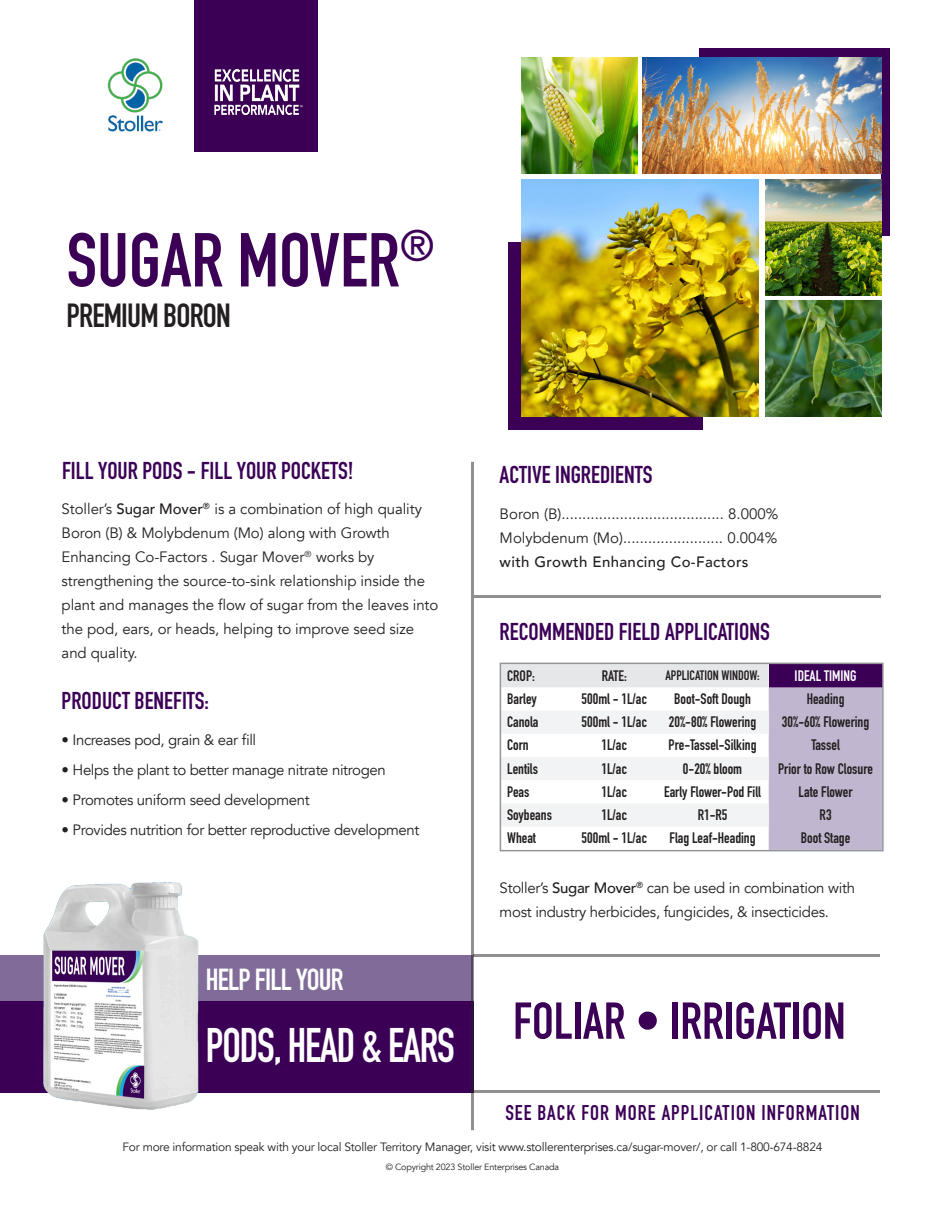
<style>
.page{position:relative;width:945px;height:1215px;background:#fff}
.page>*{position:absolute;margin:0;border:0;box-sizing:border-box;transform-origin:0 0}
.t1{font:700 75px "DIN Condensed";color:#3b0056}
.t2{font:700 51px "DIN Condensed";color:#3b0056}
.t3{font:700 47.85px "DIN Condensed";letter-spacing:-.025em;color:#fff;scale:.91 1}
.t4{font:700 33px "DIN Condensed";letter-spacing:-.025em;color:#231f20}
.t5{font:700 30px "DIN Condensed";letter-spacing:-.025em;color:#fff}
.t6{font:700 24px "DIN Condensed";color:#3b0056}
.t7{font:700 21px "DIN Condensed";letter-spacing:.05em;color:#3b0056}
.t8{font:15px/24px "Avenir";letter-spacing:-.005em;color:#231f20}
.t9{font:700 15px "DIN Condensed";color:#231f20}
.t10{font:15px "Avenir";letter-spacing:-.025em;color:#231f20}
.t11{font:500 15px "Avenir";letter-spacing:.025em;color:#231f20}
.t12{font:700 15px "DIN Condensed";color:#fff}
.t13{font:700 13.5px "DIN Condensed";color:#231f20}
.t14{font:12px "Avenir";letter-spacing:-.02em;color:#231f20}
.t15{font:9px "Avenir";letter-spacing:-.02em;color:#231f20}
.s1{font-weight:500}
</style>
<div class="page">
<div style="left:0;top:955px;width:472px;height:46px;background:#816c99"></div>
<div style="left:881px;top:48px;width:9px;height:188px;background:#3b0056"></div>
<div style="left:0;top:1001px;width:474px;height:92px;background:#3b0056"></div>
<img style="left:107px;top:58px;width:56px;height:74px">
<div style="left:195px;top:0;width:123px;height:152px;background:#3b0056"></div>
<img style="left:214px;top:69px;width:89px;height:47px">
<hr style="left:471px;top:462px;width:3px;height:668px;background:#231f20">
<hr style="left:474px;top:596px;width:406px;height:2px;background:#231f20">
<img style="left:521px;top:179px;width:238px;height:238px">
<img style="left:765px;top:179px;width:116px;height:116px">
<img style="left:765px;top:301px;width:116px;height:116px">
<img style="left:521px;top:57px;width:116px;height:116px">
<img style="left:643px;top:57px;width:238px;height:116px">
<div style="left:699px;top:48px;width:182px;height:9px;background:#3b0056"></div>
<div style="left:509px;top:242px;width:12px;height:187px;background:#3b0056"></div>
<div style="left:520px;top:417px;width:182px;height:12px;background:#3b0056"></div>
<svg style="left:503px;top:666px;width:378px;height:182px"></svg>
<div style="left:500px;top:663px;width:384px;height:188px;border:2px solid #939598"></div>
<hr style="left:474px;top:1091px;width:406px;height:2px;background:#231f20">
<hr style="left:473px;top:955px;width:406px;height:2px;background:#231f20">
<img style="left:43px;top:882px;width:156px;height:228px">
<p class="t1" style="left:67px;top:210px;width:370px">SUGAR MOVER<sup>®</sup></p>
<p class="t4" style="left:67px;top:294px;width:166px">PREMIUM BORON</p>
<p class="t6" style="left:62px;top:454px;width:293px">FILL YOUR PODS - FILL YOUR POCKETS!</p>
<p class="t8" style="left:62px;top:497px;width:378px">Stoller’s <span class="s1">Sugar Mover</span><sup>®</sup> is a combination of high quality Boron (B) &amp; Molybdenum (Mo) along with Growth Enhancing Co-Factors . Sugar Mover<sup>®</sup> works by strengthening the source-to-sink relationship inside the plant and manages the flow of sugar from the leaves into the pod, ears, or heads, helping to improve seed size and quality.</p>
<p class="t6" style="left:62px;top:684px;width:149px">PRODUCT BENEFITS:</p>
<p class="t10" style="left:62px;top:731px;width:196px">• Increases pod, grain &amp; ear fill</p>
<p class="t10" style="left:62px;top:761px;width:326px">• Helps the plant to better manage nitrate nitrogen</p>
<p class="t10" style="left:62px;top:791px;width:250px">• Promotes uniform seed development</p>
<p class="t10" style="left:62px;top:821px;width:359px">• Provides nutrition for better reproductive development</p>
<p class="t5" style="left:206px;top:959px;width:139px">HELP FILL YOUR</p>
<p class="t3" style="left:206px;top:1013px;width:275px">PODS, HEAD &amp; EARS</p>
<p class="t6" style="left:500px;top:458px;width:154px">ACTIVE INGREDIENTS</p>
<p class="t8" style="left:500px;top:502px;width:280px">Boron (B)....................................... 8.000%</p>
<p class="t8" style="left:500px;top:526px;width:279px">Molybdenum (Mo)........................ 0.004%</p>
<p class="t11" style="left:500px;top:549px;width:250px">with Growth Enhancing Co-Factors</p>
<p class="t6" style="left:500px;top:615px;width:272px">RECOMMENDED FIELD APPLICATIONS</p>
<p class="t9" style="left:507px;top:665px;width:29px">CROP:</p>
<p class="t9" style="left:602px;top:665px;width:26px">RATE:</p>
<p class="t13" style="left:665px;top:666px;width:96px">APPLICATION WINDOW:</p>
<p class="t12" style="left:795px;top:665px;width:63px">IDEAL TIMING</p>
<p class="t9" style="left:507px;top:689px;width:31px">Barley</p>
<p class="t9" style="left:582px;top:689px;width:67px">500ml - 1L/ac</p>
<p class="t9" style="left:674px;top:689px;width:78px">Boot-Soft Dough</p>
<p class="t9" style="left:807px;top:689px;width:39px">Heading</p>
<p class="t9" style="left:507px;top:712px;width:33px">Canola</p>
<p class="t9" style="left:582px;top:712px;width:67px">500ml - 1L/ac</p>
<p class="t9" style="left:669px;top:712px;width:89px">20%-80% Flowering</p>
<p class="t9" style="left:782px;top:712px;width:89px">30%-60% Flowering</p>
<p class="t9" style="left:507px;top:735px;width:23px">Corn</p>
<p class="t9" style="left:602px;top:735px;width:27px">1L/ac</p>
<p class="t9" style="left:669px;top:735px;width:89px">Pre-Tassel-Silking</p>
<p class="t9" style="left:811px;top:735px;width:30px">Tassel</p>
<p class="t9" style="left:507px;top:758px;width:32px">Lentils</p>
<p class="t9" style="left:602px;top:758px;width:27px">1L/ac</p>
<p class="t9" style="left:683px;top:758px;width:61px">0-20% bloom</p>
<p class="t9" style="left:778px;top:758px;width:96px">Prior to Row Closure</p>
<p class="t9" style="left:507px;top:782px;width:24px">Peas</p>
<p class="t9" style="left:602px;top:782px;width:27px">1L/ac</p>
<p class="t9" style="left:664px;top:782px;width:98px">Early Flower-Pod Fill</p>
<p class="t9" style="left:799px;top:782px;width:55px">Late Flower</p>
<p class="t9" style="left:507px;top:805px;width:46px">Soybeans</p>
<p class="t9" style="left:602px;top:805px;width:27px">1L/ac</p>
<p class="t9" style="left:698px;top:805px;width:31px">R1-R5</p>
<p class="t9" style="left:820px;top:805px;width:13px">R3</p>
<p class="t9" style="left:507px;top:828px;width:30px">Wheat</p>
<p class="t9" style="left:582px;top:828px;width:67px">500ml - 1L/ac</p>
<p class="t9" style="left:670px;top:828px;width:88px">Flag Leaf-Heading</p>
<p class="t9" style="left:801px;top:828px;width:51px">Boot Stage</p>
<p class="t8" style="left:500px;top:876px;width:357px">Stoller’s <span class="s1">Sugar Mover</span><sup>®</sup> can be used in combination with most industry herbicides, fungicides, &amp; insecticides.</p>
<p class="t2" style="left:513px;top:987px;width:334px">FOLIAR • IRRIGATION</p>
<p class="t7" style="left:505px;top:1099px;width:356px">SEE BACK FOR MORE APPLICATION INFORMATION</p>
<p class="t14" style="left:123px;top:1140px;width:701px">For more information speak with your local Stoller Territory Manager, visit www.stollerenterprises.ca/sugar-mover/, or call 1-800-674-8824</p>
<p class="t15" style="left:386px;top:1162px;width:175px">© Copyright 2023 Stoller Enterprises Canada</p>
</div>
